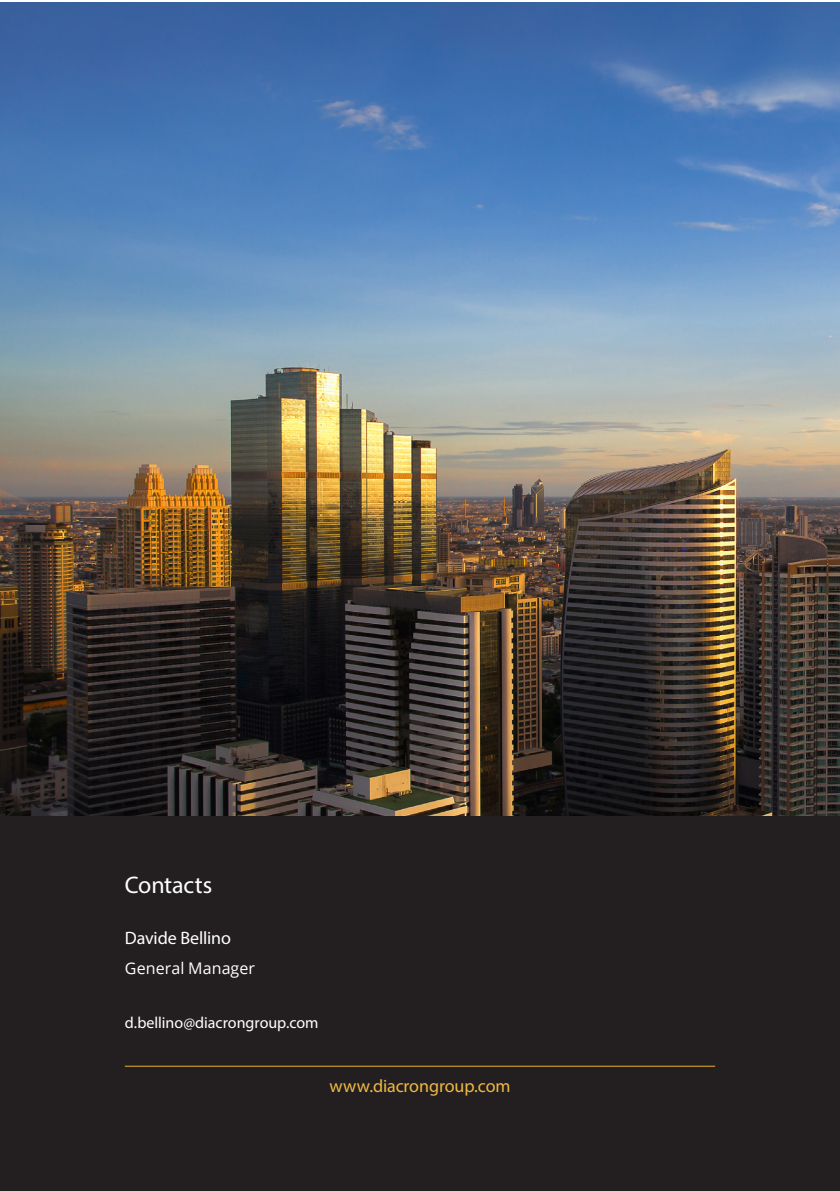
<style>
.page{position:relative;width:840px;height:1191px;background:#fff}
.page>*{position:absolute;margin:0;border:0;box-sizing:border-box;transform-origin:0 0}
.t1{font:24px "Myriad Pro";letter-spacing:-.005em;color:#fff}
.Footer_Website{font:18px "Myriad Pro";letter-spacing:-.01em;color:#efb841}
.Names{font:18px "Myriad Pro";letter-spacing:-.005em;color:#fff}
.Offices{font:16px "Myriad Pro";letter-spacing:-.005em;color:#fff}
.Offices-2{font:16px "Open Sans";letter-spacing:.005em;color:#fff}
</style>
<div class="page">
<img style="left:0;top:2px;width:839px;height:814px">
<div style="left:0;top:816px;width:839px;height:375px;background:#231f20"></div>
<hr style="left:125px;top:1065px;width:589px;height:1px;background:#ecb02b">
<p class="t1" style="left:125px;top:869px;width:89px">Contacts</p>
<p class="Names" style="left:125px;top:927px;width:108px">Davide Bellino</p>
<p class="Offices-2" style="left:125px;top:957px;width:131px">General Manager</p>
<p class="Offices" style="left:125px;top:1012px;width:195px">d.bellino@diacrongroup.com</p>
<p class="Footer_Website" style="left:329px;top:1075px;width:182px">www.diacrongroup.com</p>
</div>
